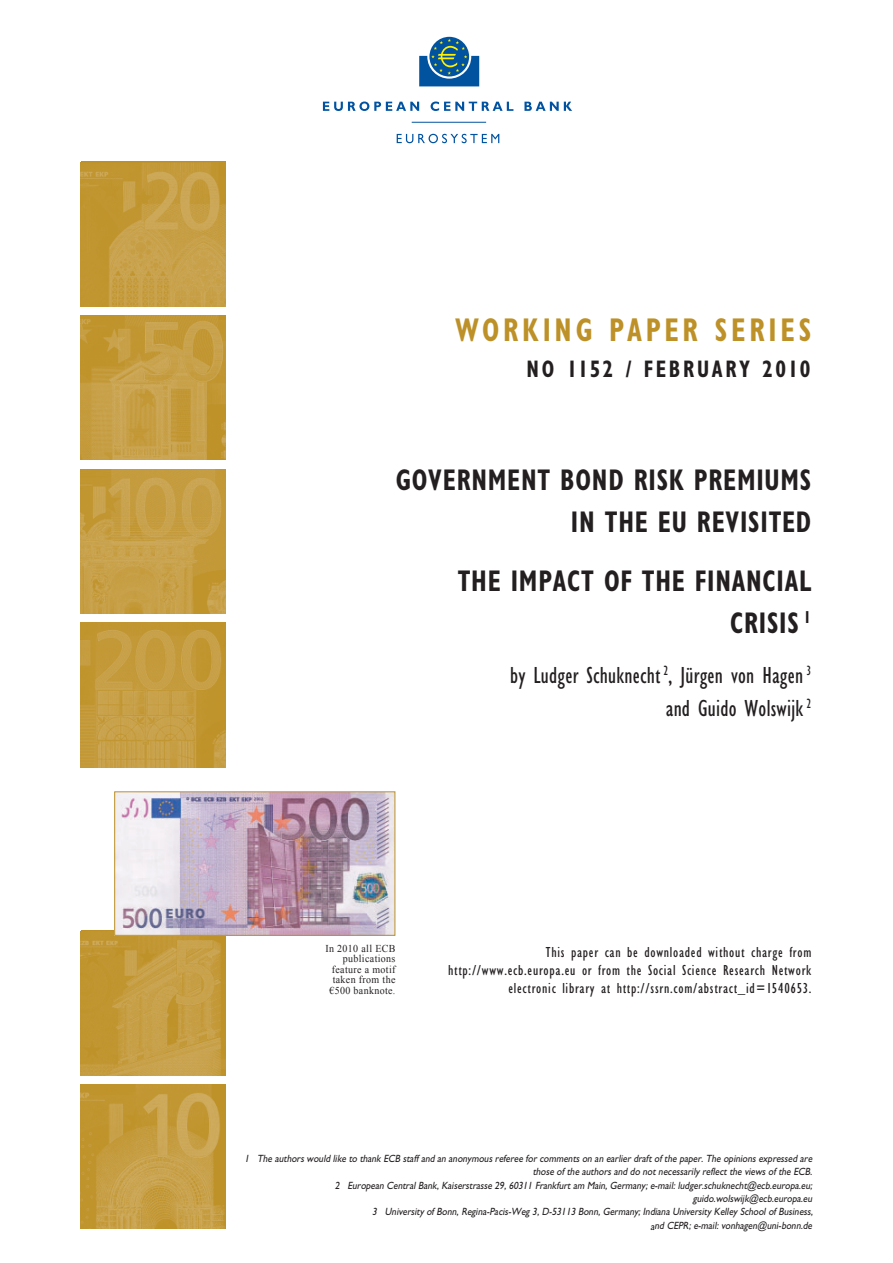
<style>
.page{position:relative;width:893px;height:1263px;background:#fff}
.page>*{position:absolute;margin:0;border:0;box-sizing:border-box;transform-origin:0 0}
.t1{font:700 condensed 33px "Gill Sans Myriad";letter-spacing:.135em;color:#bd9128;scale:.85 1}
.t2{font:700 condensed 30px/42px "Gill Sans Myriad";letter-spacing:.03em;color:#231f20;text-align:right;scale:.85 1}
.t3{font:condensed 24px "Gill Sans Myriad";letter-spacing:.01em;color:#231f20;scale:.95 1}
.t4{font:700 condensed 24px "Gill Sans Myriad";letter-spacing:.12em;color:#231f20;scale:.85 1}
.t5{font:condensed 15px/18px "Gill Sans Myriad";letter-spacing:.05em;color:#231f20;text-align:right}
.t6{font:condensed 13.95px "Gill Sans Myriad";color:#231f20;scale:.95 1}
.t7{font:italic 10.5px/13.5px "Gill Sans Myriad";color:#231f20;text-align:right;scale:.9 1}
.t8{font:10.5px/10.5px "Times New Roman WGL";letter-spacing:.035em;color:#231f20;text-align:right;scale:.95 1}
</style>
<div class="page">
<svg style="left:429px;top:37px;width:40px;height:39px"></svg>
<svg style="left:419px;top:39px;width:60px;height:47px"></svg>
<svg style="left:323px;top:102px;width:96px;height:9px"></svg>
<svg style="left:431px;top:102px;width:82px;height:9px"></svg>
<svg style="left:524px;top:102px;width:48px;height:9px"></svg>
<svg style="left:397px;top:134px;width:102px;height:9px"></svg>
<hr style="left:412px;top:122px;width:74px;height:1px;background:#0153a0">
<img style="left:81px;top:315px;width:144px;height:145px">
<img style="left:81px;top:469px;width:144px;height:145px">
<img style="left:81px;top:623px;width:144px;height:144px">
<img style="left:81px;top:932px;width:144px;height:143px">
<img style="left:81px;top:1084px;width:144px;height:145px">
<img style="left:81px;top:162px;width:144px;height:144px">
<img style="left:114px;top:791px;width:281px;height:145px">
<h1 class="t1" style="left:455px;top:319px;width:421px">WORKING PAPER SERIES</h1>
<h3 class="t4" style="left:527px;top:360px;width:336px">NO 1152 / FEBRUARY 2010</h3>
<h2 class="t2" style="left:396px;top:462px;width:490px">GOVERNMENT BOND RISK PREMIUMS<br>IN THE EU REVISITED</h2>
<h2 class="t2" style="left:458px;top:563px;width:417px">THE IMPACT OF THE FINANCIAL<br>CRISIS <sup>1</sup></h2>
<h3 class="t3" style="left:510px;top:667px;width:319px">by Ludger Schuknecht <sup>2</sup>, Jürgen von Hagen <sup>3</sup></h3>
<h3 class="t6" style="left:806px;top:698px;width:7px">2</h3>
<h3 class="t3" style="left:666px;top:700px;width:146px">and Guido Wolswijk</h3>
<p class="t8" style="left:325px;top:944px;width:75px">In 2010 all ECB publications feature a motif taken from the €500 banknote.</p>
<h3 class="t5" style="left:546px;top:945px;width:267px">This paper can be downloaded without charge from</h3>
<h3 class="t5" style="left:448px;top:963px;width:365px">http://www.ecb.europa.eu or from the Social Science Research Network electronic library at http://ssrn.com/abstract_id=1540653.</h3>
<p class="t7" style="left:245px;top:1152px;width:634px">1 The authors would like to thank ECB staff and an anonymous referee for comments on an earlier draft of the paper. The opinions expressed are those of the authors and do not necessarily reflect the views of the ECB.</p>
<p class="t7" style="left:693px;top:1193px;width:136px">guido.wolswijk@ecb.europa.eu</p>
<p class="t7" style="left:335px;top:1179px;width:534px">2 European Central Bank, Kaiserstrasse 29, 60311 Frankfurt am Main, Germany; e-mail: ludger.schuknecht@ecb.europa.eu;</p>
<p class="t7" style="left:372px;top:1206px;width:493px">3 University of Bonn, Regina-Pacis-Weg 3, D-53113 Bonn, Germany; Indiana University Kelley School of Business, and CEPR; e-mail: vonhagen@uni-bonn.de</p>
</div>
